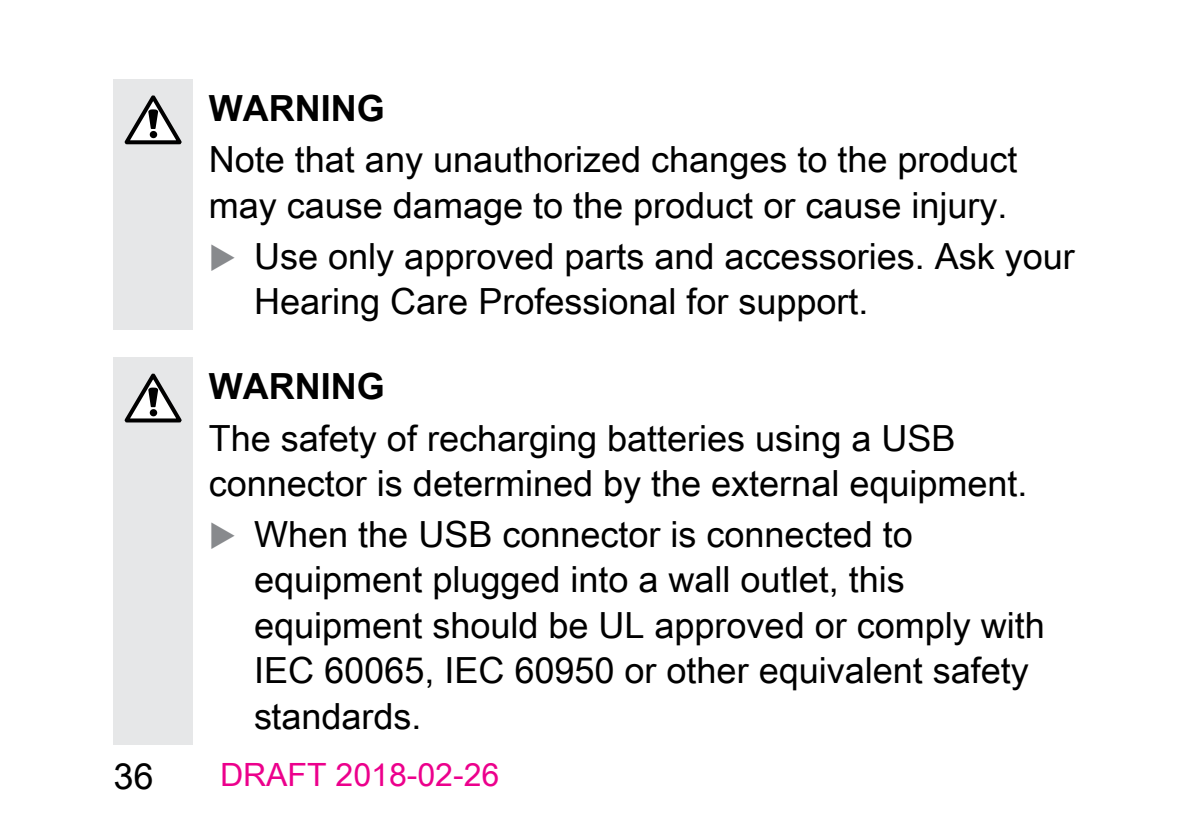
<style>
.page{position:relative;width:1191px;height:840px;background:#fff}
.page>*{position:absolute;margin:0;border:0;box-sizing:border-box;transform-origin:0 0}
.t1{font:36px/45.2px "Arial Unicode MS";color:#000}
.t2{font:700 36px "Arial Unicode MS";color:#000}
.t3{font:32px "Arial Unicode MS";color:#ec008c}
</style>
<div class="page">
<div style="left:113px;top:79px;width:80px;height:251px;background:#e6e7e8"></div>
<svg style="left:125px;top:95px;width:56px;height:49px"></svg>
<div style="left:150px;top:131px;width:7px;height:7px;background:#000;border-radius:50%"></div>
<div style="left:113px;top:357px;width:80px;height:387px;background:#e6e7e8"></div>
<svg style="left:125px;top:373px;width:56px;height:49px"></svg>
<div style="left:150px;top:409px;width:7px;height:7px;background:#000;border-radius:50%"></div>
<p class="t2" style="left:209px;top:82px;width:177px">WARNING</p>
<p class="t1" style="left:209px;top:136px;width:810px">Note that any unauthorized changes to the product may cause damage to the product or cause injury.</p>
<p class="t1" style="left:254px;top:232px;width:822px">Use only approved parts and accessories. Ask your<br>Hearing Care Professional for support.</p>
<p class="t2" style="left:209px;top:360px;width:177px">WARNING</p>
<p class="t1" style="left:209px;top:414px;width:820px">The safety of recharging batteries using a USB connector is determined by the external equipment.</p>
<p class="t1" style="left:254px;top:510px;width:792px">When the USB connector is connected to equipment plugged into a wall outlet, this equipment should be UL approved or comply with IEC 60065, IEC 60950 or other equivalent safety standards.</p>
<p class="t1" style="left:113px;top:752px;width:42px">36</p>
<p class="t3" style="left:220px;top:751px;width:281px">DRAFT 2018-02-26</p>
</div>
